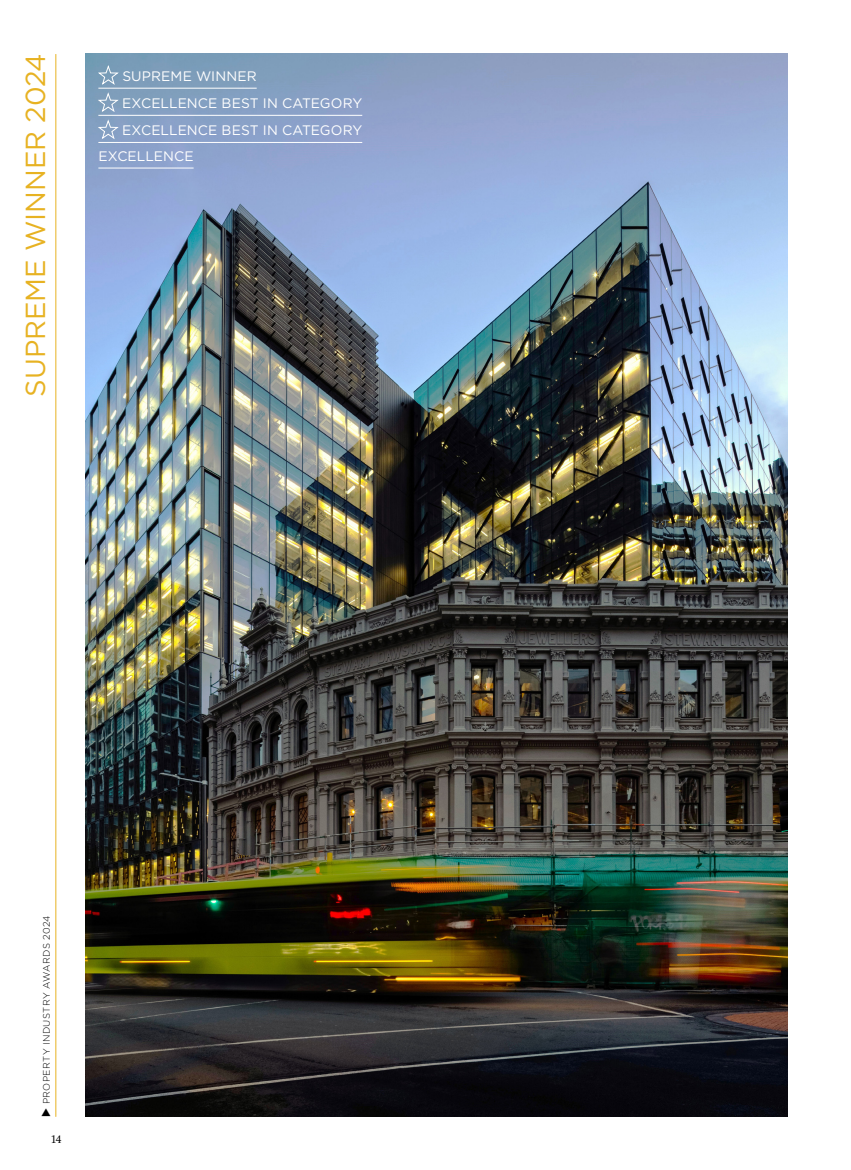
<style>
.page{position:relative;width:851px;height:1170px;background:#fff}
.page>*{position:absolute;margin:0;border:0;box-sizing:border-box;transform-origin:0 0}
.t1{font:27.5px "Gotham";letter-spacing:-.005em;color:#e7b222}
.Page_Body{font:13.75px "Gotham";letter-spacing:.005em;color:#fff}
.t2{font:11.25px "Calluna";color:#000}
.t3{font:300 9.38px "Gotham";letter-spacing:.04em;color:#000}
</style>
<div class="page">
<img style="left:85px;top:53px;width:702px;height:1063px">
<hr style="left:55px;top:54px;width:1px;height:1062px;background:#e7b222">
<hr style="left:98px;top:115px;width:264px;height:1px;background:#fff">
<svg style="left:98px;top:93px;width:21px;height:19px"></svg>
<hr style="left:98px;top:142px;width:264px;height:1px;background:#fff">
<svg style="left:98px;top:120px;width:21px;height:19px"></svg>
<hr style="left:98px;top:88px;width:159px;height:1px;background:#fff">
<svg style="left:97px;top:66px;width:22px;height:19px"></svg>
<hr style="left:98px;top:168px;width:95px;height:1px;background:#fff">
<h1 class="t1" style="left:18px;top:396px;width:345px;rotate:-90deg">SUPREME WINNER 2024</h1>
<p class="Page_Body" style="left:122px;top:67px;width:136px">SUPREME WINNER</p>
<p class="Page_Body" style="left:122px;top:94px;width:241px">EXCELLENCE BEST IN CATEGORY</p>
<p class="Page_Body" style="left:122px;top:121px;width:241px">EXCELLENCE BEST IN CATEGORY</p>
<p class="Page_Body" style="left:98px;top:147px;width:97px">EXCELLENCE</p>
<p class="t3" style="left:41px;top:1116px;width:203px;rotate:-90deg">◆ PROPERTY INDUSTRY AWARDS 2024</p>
<p class="t2" style="left:52px;top:1132px;width:12px">14</p>
</div>
